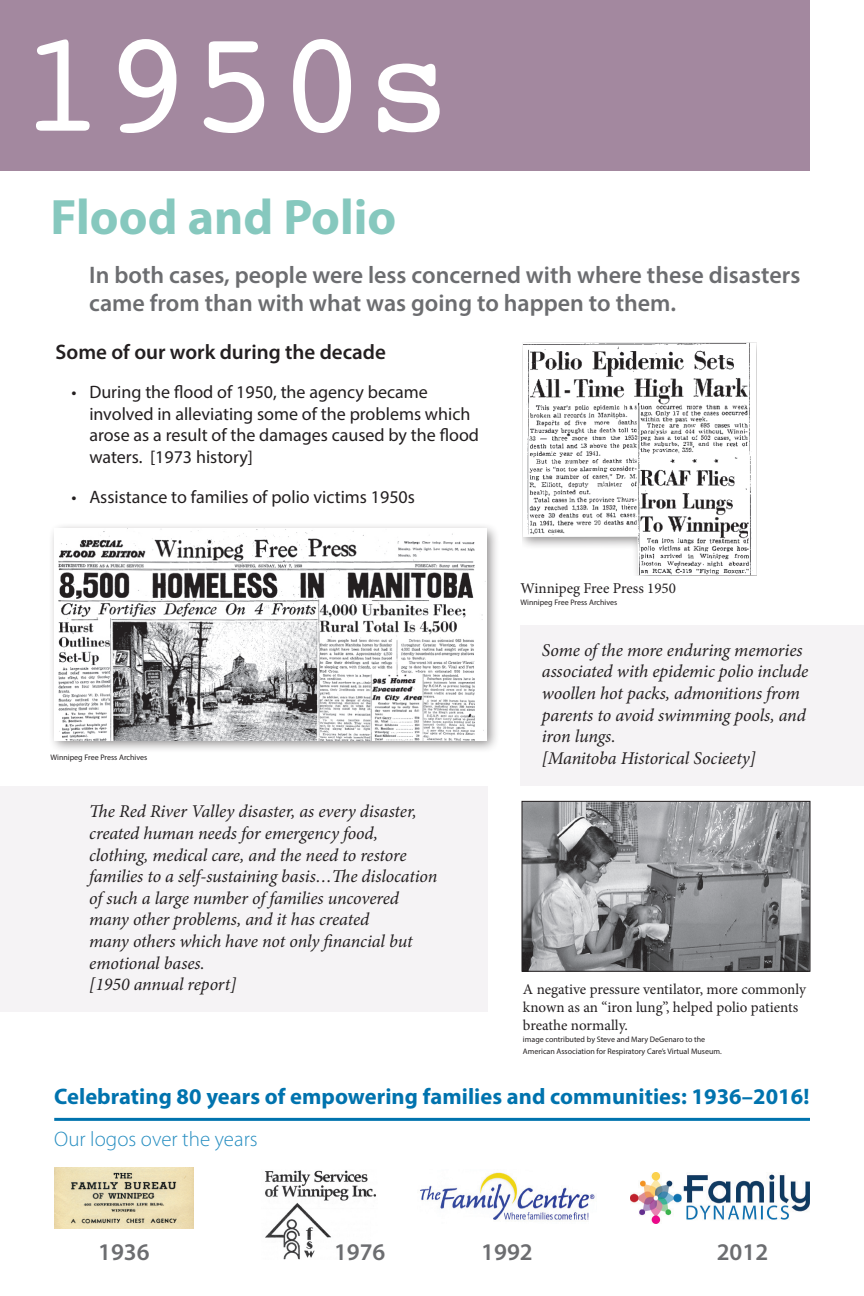
<style>
.page{position:relative;width:864px;height:1296px;background:#fff}
.page>*{position:absolute;margin:0;border:0;box-sizing:border-box;transform-origin:0 0}
.t1{font:145px "Courier";color:#fff}
.t2{font:700 50px "Myriad Pro";color:#86c8be}
.subtitles{font:600 24px/28.8px "Myriad Pro";color:#6c6d70}
.body{font:700 22.5px "Myriad Pro";letter-spacing:.005em;color:#0073ae}
.section_title{font:600 21px "Myriad Pro";color:#231f20}
.subtitles-2{font:300 21px "Myriad Pro";color:#278ec1}
.stories{font:italic 18px/21.6px "Minion Pro";letter-spacing:-.01em;color:#231f20}
.t3{font:18px/21.6px "Myriad Pro";color:#231f20}
.captions{font:15px/18px "Minion Pro";letter-spacing:-.005em;color:#231f20}
.credit{font:8px/12px "Myriad Pro";color:#231f20}
</style>
<div class="page">
<div style="left:0;top:0;width:810px;height:171px;background:#a3889f"></div>
<div style="left:520px;top:625px;width:344px;height:161px;background:#f5f3f5"></div>
<div style="left:0;top:786px;width:488px;height:225px;background:#f5f3f5"></div>
<img style="left:420px;top:1172px;width:175px;height:48px">
<img style="left:265px;top:1170px;width:111px;height:90px">
<img style="left:54px;top:1167px;width:139px;height:62px">
<hr style="left:54px;top:1118px;width:756px;height:3px;background:#0073ae">
<img style="left:630px;top:1172px;width:180px;height:52px">
<div style="left:48px;top:522px;width:452px;height:232px;background:#231f20;opacity:.5"></div>
<img style="left:55px;top:529px;width:431px;height:211px">
<img style="left:523px;top:343px;width:234px;height:232px">
<img style="left:524px;top:803px;width:284px;height:167px">
<div style="left:522px;top:801px;width:288px;height:171px;border:1px solid #231f20"></div>
<p class="t1" style="left:18px;top:-27px;width:436px">1950s</p>
<p class="t2" style="left:50px;top:184px;width:347px">Flood and Polio</p>
<p class="subtitles" style="left:89px;top:260px;width:713px">In both cases, people were less concerned with where these disasters came from than with what was going to happen to them.</p>
<p class="section_title" style="left:56px;top:338px;width:332px">Some of our work during the decade</p>
<p class="t3" style="left:89px;top:381px;width:391px;text-indent:-18px">• During the flood of 1950, the agency became involved in alleviating some of the problems which arose as a result of the damages caused by the flood waters. [1973 history]</p>
<p class="t3" style="left:71px;top:485px;width:345px">• Assistance to families of polio victims 1950s</p>
<p class="credit" style="left:50px;top:751px;width:98px">Winnipeg Free Press Archives</p>
<p class="stories" style="left:89px;top:801px;width:350px">The Red River Valley disaster, as every disaster, created human needs for emergency food, clothing, medical care, and the need to restore families to a self-sustaining basis…The dislocation of such a large number of families uncovered many other problems, and it has created<br>many others which have not only financial but emotional bases.</p>
<p class="stories" style="left:89px;top:974px;width:149px">[1950 annual report]</p>
<p class="captions" style="left:520px;top:579px;width:157px">Winnipeg Free Press 1950</p>
<p class="credit" style="left:520px;top:596px;width:98px">Winnipeg Free Press Archives</p>
<p class="stories" style="left:542px;top:639px;width:268px">Some of the more enduring memories associated with epidemic polio include woollen hot packs, admonitions from parents to avoid swimming pools, and iron lungs.</p>
<p class="stories" style="left:542px;top:747px;width:216px">[Manitoba Historical Socieety]</p>
<p class="captions" style="left:523px;top:981px;width:285px">A negative pressure ventilator, more commonly known as an “iron lung”, helped polio patients breathe normally.</p>
<p class="credit" style="left:523px;top:1034px;width:200px">image contributed by Steve and Mary DeGenaro to the<br>American Association for Respiratory Care’s Virtual Museum.</p>
<p class="body" style="left:54px;top:1082px;width:757px">Celebrating 80 years of empowering families and communities: 1936–2016!</p>
<p class="subtitles-2" style="left:54px;top:1127px;width:205px">Our logos over the years</p>
<p class="subtitles" style="left:98px;top:1237px;width:53px">1936</p>
<p class="subtitles" style="left:334px;top:1236px;width:53px">1976</p>
<p class="subtitles" style="left:481px;top:1236px;width:53px">1992</p>
<p class="subtitles" style="left:717px;top:1237px;width:53px">2012</p>
</div>
